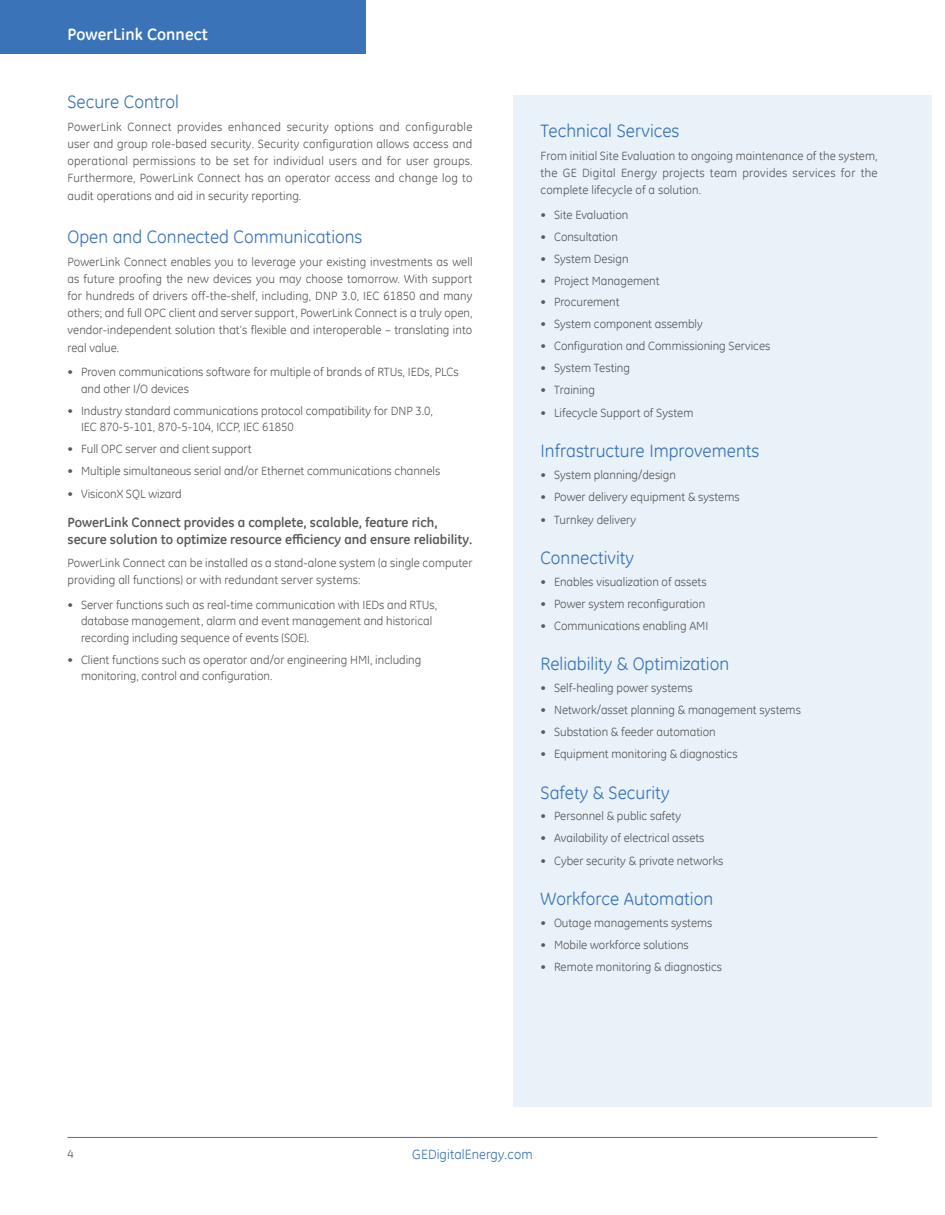
<style>
.page{position:relative;width:945px;height:1215px;background:#fff}
.page>*{position:absolute;margin:0;border:0;box-sizing:border-box;transform-origin:0 0}
.t1{font:18px "GE Inspira";color:#3b73b9}
.t2{font:700 16.5px "GE Inspira";letter-spacing:.005em;color:#fff}
.t3{font:700 13.5px/17.2px "GE Inspira";color:#58595b}
.t4{font:13.5px "GE Inspira";letter-spacing:.005em;color:#3b73b9}
.t5{font:12px/17.2px "GE Inspira";color:#58595b}
</style>
<div class="page">
<div style="left:0;top:0;width:365px;height:54px;background:#3b73b9"></div>
<hr style="left:68px;top:1137px;width:810px;height:1px;background:#3b73b9">
<div style="left:513px;top:95px;width:419px;height:1012px;background:#e8f2f8"></div>
<h2 class="t2" style="left:68px;top:24px;width:142px">PowerLink Connect</h2>
<h1 class="t1" style="left:68px;top:90px;width:113px">Secure Control</h1>
<p class="t5" style="left:68px;top:118px;width:407px;text-align:justify">PowerLink Connect provides enhanced security options and configurable user and group role-based security. Security configuration allows access and operational permissions to be set for individual users and for user groups.<br>Furthermore, PowerLink Connect has an operator access and change log to audit operations and aid in security reporting.</p>
<h1 class="t1" style="left:68px;top:225px;width:296px">Open and Connected Communications</h1>
<p class="t5" style="left:68px;top:252px;width:407px;text-align:justify">PowerLink Connect enables you to leverage your existing investments as well as future proofing the new devices you may choose tomorrow. With support for hundreds of drivers off-the-shelf, including, DNP 3.0, IEC 61850 and many others; and full OPC client and server support, PowerLink Connect is a truly open, vendor-independent solution that’s flexible and interoperable – translating into real value.</p>
<p class="t5" style="left:81px;top:364px;width:379px;line-height:16.5px;text-indent:-14px">• Proven communications software for multiple of brands of RTUs, IEDs, PLCs and other I/O devices</p>
<p class="t5" style="left:81px;top:402px;width:354px;line-height:16.5px;text-indent:-14px">• Industry standard communications protocol compatibility for DNP 3.0,<br>IEC 870-5-101, 870-5-104, ICCP, IEC 61850</p>
<p class="t5" style="left:68px;top:440px;width:186px">• Full OPC server and client support</p>
<p class="t5" style="left:68px;top:462px;width:374px">• Multiple simultaneous serial and/or Ethernet communications channels</p>
<p class="t5" style="left:68px;top:485px;width:116px">• VisiconX SQL wizard</p>
<p class="t3" style="left:68px;top:514px;width:406px">PowerLink Connect provides a complete, scalable, feature rich, secure solution to optimize resource efficiency and ensure reliability.</p>
<p class="t5" style="left:68px;top:554px;width:407px">PowerLink Connect can be installed as a stand-alone system (a single computer providing all functions) or with redundant server systems:</p>
<p class="t5" style="left:81px;top:596px;width:358px;line-height:16.5px;text-indent:-14px">• Server functions such as real-time communication with IEDs and RTUs, database management, alarm and event management and historical recording including sequence of events (SOE).</p>
<p class="t5" style="left:81px;top:651px;width:342px;line-height:16.5px;text-indent:-14px">• Client functions such as operator and/or engineering HMI, including monitoring, control and configuration.</p>
<h1 class="t1" style="left:541px;top:119px;width:140px">Technical Services</h1>
<p class="t5" style="left:541px;top:147px;width:339px;text-align:justify">From initial Site Evaluation to ongoing maintenance of the system, the GE Digital Energy projects team provides services for the complete lifecycle of a solution.</p>
<p class="t5" style="left:541px;top:206px;width:89px">• Site Evaluation</p>
<p class="t5" style="left:541px;top:228px;width:79px">• Consultation</p>
<p class="t5" style="left:541px;top:250px;width:90px">• System Design</p>
<p class="t5" style="left:541px;top:272px;width:121px">• Project Management</p>
<p class="t5" style="left:541px;top:293px;width:81px">• Procurement</p>
<p class="t5" style="left:541px;top:315px;width:164px">• System component assembly</p>
<p class="t5" style="left:541px;top:337px;width:231px">• Configuration and Commissioning Services</p>
<p class="t5" style="left:541px;top:359px;width:91px">• System Testing</p>
<p class="t5" style="left:541px;top:381px;width:56px">• Training</p>
<p class="t5" style="left:541px;top:404px;width:154px">• Lifecycle Support of System</p>
<h1 class="t1" style="left:541px;top:439px;width:220px">Infrastructure Improvements</h1>
<p class="t5" style="left:541px;top:466px;width:137px">• System planning/design</p>
<p class="t5" style="left:541px;top:488px;width:201px">• Power delivery equipment &amp; systems</p>
<p class="t5" style="left:541px;top:511px;width:97px">• Turnkey delivery</p>
<h1 class="t1" style="left:541px;top:546px;width:95px">Connectivity</h1>
<p class="t5" style="left:541px;top:573px;width:168px">• Enables visualization of assets</p>
<p class="t5" style="left:541px;top:595px;width:166px">• Power system reconfiguration</p>
<p class="t5" style="left:541px;top:617px;width:169px">• Communications enabling AMI</p>
<h1 class="t1" style="left:541px;top:653px;width:190px">Reliability &amp; Optimization</h1>
<p class="t5" style="left:541px;top:679px;width:154px">• Self-healing power systems</p>
<p class="t5" style="left:541px;top:701px;width:262px">• Network/asset planning &amp; management systems</p>
<p class="t5" style="left:541px;top:723px;width:177px">• Substation &amp; feeder automation</p>
<p class="t5" style="left:541px;top:745px;width:199px">• Equipment monitoring &amp; diagnostics</p>
<h1 class="t1" style="left:541px;top:781px;width:131px">Safety &amp; Security</h1>
<p class="t5" style="left:541px;top:807px;width:142px">• Personnel &amp; public safety</p>
<p class="t5" style="left:541px;top:829px;width:165px">• Availability of electrical assets</p>
<p class="t5" style="left:541px;top:852px;width:184px">• Cyber security &amp; private networks</p>
<h1 class="t1" style="left:541px;top:888px;width:174px">Workforce Automation</h1>
<p class="t5" style="left:541px;top:914px;width:173px">• Outage managements systems</p>
<p class="t5" style="left:541px;top:936px;width:150px">• Mobile workforce solutions</p>
<p class="t5" style="left:541px;top:958px;width:183px">• Remote monitoring &amp; diagnostics</p>
<p class="t5" style="left:68px;top:1145px;width:8px">4</p>
<p class="t4" style="left:412px;top:1146px;width:122px">GEDigitalEnergy.com</p>
</div>
